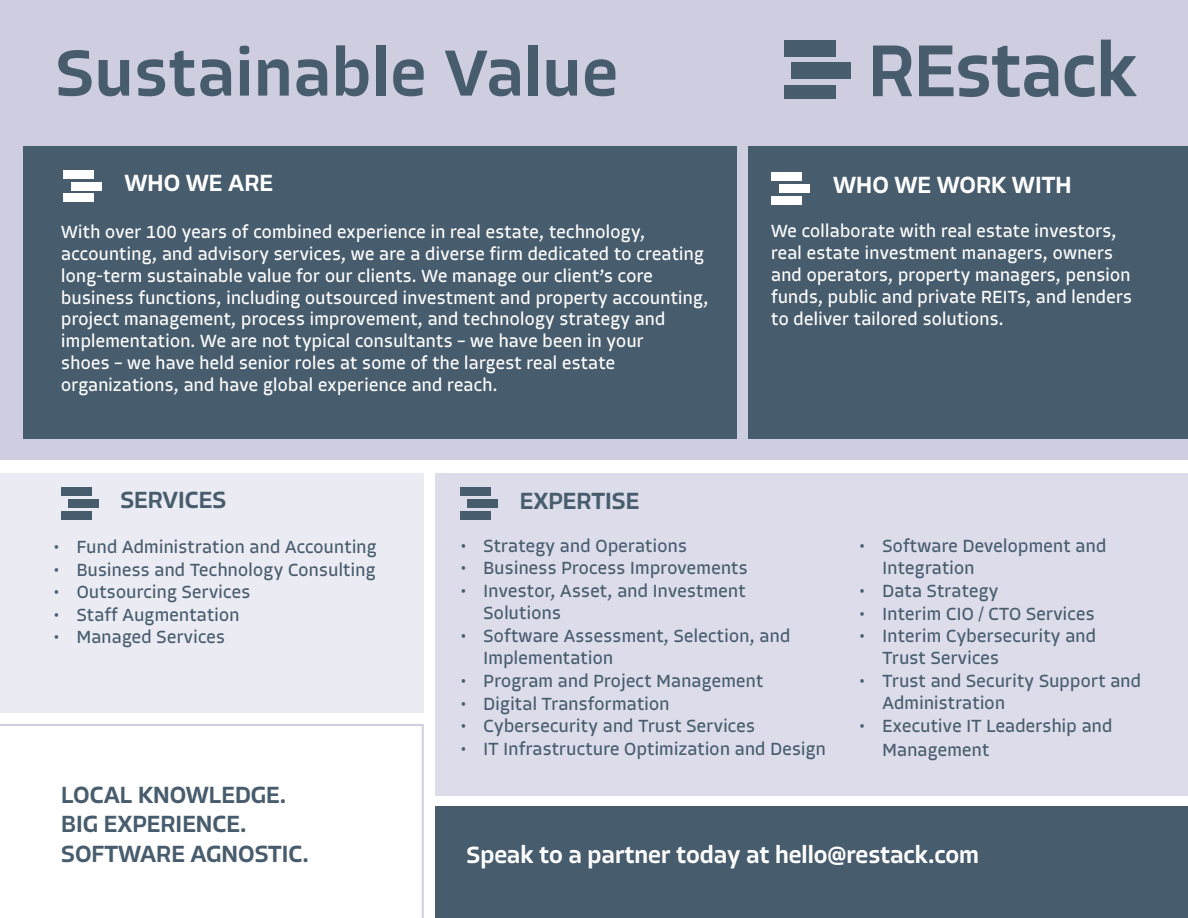
<style>
.page{position:relative;width:1188px;height:918px;background:#fff}
.page>*{position:absolute;margin:0;border:0;box-sizing:border-box;transform-origin:0 0}
.t1{font:500 67.35px "Allotrope";letter-spacing:.02em;color:#475c6d}
.t2{font:500 24.3px/29.1px "Allotrope";color:#475c6d}
.t3{font:500 24.3px "Allotrope";color:#fff}
.t4{font:18.15px/21.9px "Allotrope";letter-spacing:.02em;color:#fff}
.t5{font:18.15px/22.5px "Allotrope";letter-spacing:.02em;color:#475c6d}
</style>
<div class="page">
<div style="left:0;top:0;width:1188px;height:460px;background:#cecee0"></div>
<div style="left:749px;top:146px;width:439px;height:293px;background:#475c6d"></div>
<div style="left:24px;top:146px;width:713px;height:293px;background:#475c6d"></div>
<svg style="left:0;top:724px;width:424px;height:194px"></svg>
<div style="left:0;top:473px;width:424px;height:240px;background:#ebebf3"></div>
<div style="left:436px;top:473px;width:752px;height:323px;background:#dcdcea"></div>
<div style="left:436px;top:807px;width:752px;height:111px;background:#475c6d"></div>
<div style="left:460px;top:487px;width:31px;height:9px;background:#475c6d"></div>
<div style="left:468px;top:499px;width:30px;height:9px;background:#475c6d"></div>
<div style="left:460px;top:511px;width:31px;height:8px;background:#475c6d"></div>
<div style="left:61px;top:488px;width:30px;height:8px;background:#475c6d"></div>
<div style="left:68px;top:499px;width:31px;height:9px;background:#475c6d"></div>
<div style="left:61px;top:511px;width:30px;height:9px;background:#475c6d"></div>
<div style="left:771px;top:172px;width:31px;height:9px;background:#fff"></div>
<div style="left:779px;top:184px;width:31px;height:9px;background:#fff"></div>
<div style="left:771px;top:196px;width:31px;height:8px;background:#fff"></div>
<div style="left:63px;top:170px;width:31px;height:9px;background:#fff"></div>
<div style="left:71px;top:182px;width:31px;height:8px;background:#fff"></div>
<div style="left:63px;top:193px;width:31px;height:9px;background:#fff"></div>
<svg style="left:873px;top:46px;width:39px;height:50px"></svg>
<svg style="left:919px;top:46px;width:139px;height:51px"></svg>
<svg style="left:1065px;top:55px;width:30px;height:42px"></svg>
<svg style="left:1101px;top:40px;width:36px;height:56px"></svg>
<div style="left:784px;top:40px;width:51px;height:17px;background:#475c6d"></div>
<div style="left:791px;top:63px;width:60px;height:16px;background:#475c6d"></div>
<div style="left:784px;top:85px;width:51px;height:14px;background:#475c6d"></div>
<h1 class="t1" style="left:56px;top:28px;width:564px">Sustainable Value</h1>
<h2 class="t3" style="left:125px;top:167px;width:150px">WHO WE ARE</h2>
<h2 class="t3" style="left:833px;top:169px;width:240px">WHO WE WORK WITH</h2>
<p class="t4" style="left:61px;top:221px;width:649px">With over 100 years of combined experience in real estate, technology, accounting, and advisory services, we are a diverse firm dedicated to creating long-term sustainable value for our clients. We manage our client’s core business functions, including outsourced investment and property accounting, project management, process improvement, and technology strategy and implementation. We are not typical consultants – we have been in your<br>shoes – we have held senior roles at some of the largest real estate organizations, and have global experience and reach.</p>
<p class="t4" style="left:771px;top:221px;width:362px">We collaborate with real estate investors, real estate investment managers, owners and operators, property managers, pension funds, public and private REITs, and lenders to deliver tailored solutions.</p>
<h2 class="t2" style="left:120px;top:486px;width:107px">SERVICES</h2>
<p class="t5" style="left:54px;top:536px;width:324px">• Fund Administration and Accounting</p>
<p class="t5" style="left:54px;top:559px;width:323px">• Business and Technology Consulting</p>
<p class="t5" style="left:54px;top:581px;width:198px">• Outsourcing Services</p>
<p class="t5" style="left:54px;top:604px;width:187px">• Staff Augmentation</p>
<p class="t5" style="left:54px;top:626px;width:173px">• Managed Services</p>
<h2 class="t2" style="left:61px;top:781px;width:249px">LOCAL KNOWLEDGE.<br>BIG EXPERIENCE.<br>SOFTWARE AGNOSTIC.</h2>
<h2 class="t2" style="left:520px;top:487px;width:121px">EXPERTISE</h2>
<p class="t5" style="left:461px;top:535px;width:228px">• Strategy and Operations</p>
<p class="t5" style="left:461px;top:557px;width:288px">• Business Process Improvements</p>
<p class="t5" style="left:484px;top:580px;width:264px;text-indent:-23px">• Investor, Asset, and Investment<br>Solutions</p>
<p class="t5" style="left:484px;top:625px;width:308px;text-indent:-23px">• Software Assessment, Selection, and<br>Implementation</p>
<p class="t5" style="left:461px;top:670px;width:304px">• Program and Project Management</p>
<p class="t5" style="left:461px;top:692px;width:210px">• Digital Transformation</p>
<p class="t5" style="left:461px;top:715px;width:296px">• Cybersecurity and Trust Services</p>
<p class="t5" style="left:461px;top:737px;width:367px">• IT Infrastructure Optimization and Design</p>
<p class="t5" style="left:882px;top:535px;width:225px;text-indent:-23px">• Software Development and<br>Integration</p>
<p class="t5" style="left:860px;top:580px;width:140px">• Data Strategy</p>
<p class="t5" style="left:860px;top:602px;width:236px">• Interim CIO / CTO Services</p>
<p class="t5" style="left:882px;top:625px;width:215px;text-indent:-23px">• Interim Cybersecurity and<br>Trust Services</p>
<p class="t5" style="left:882px;top:670px;width:260px;text-indent:-23px">• Trust and Security Support and<br>Administration</p>
<p class="t5" style="left:882px;top:714px;width:231px;line-height:24.3px;text-indent:-23px">• Executive IT Leadership and<br>Management</p>
<h2 class="t3" style="left:467px;top:838px;width:514px">Speak to a partner today at hello@restack.com</h2>
</div>
